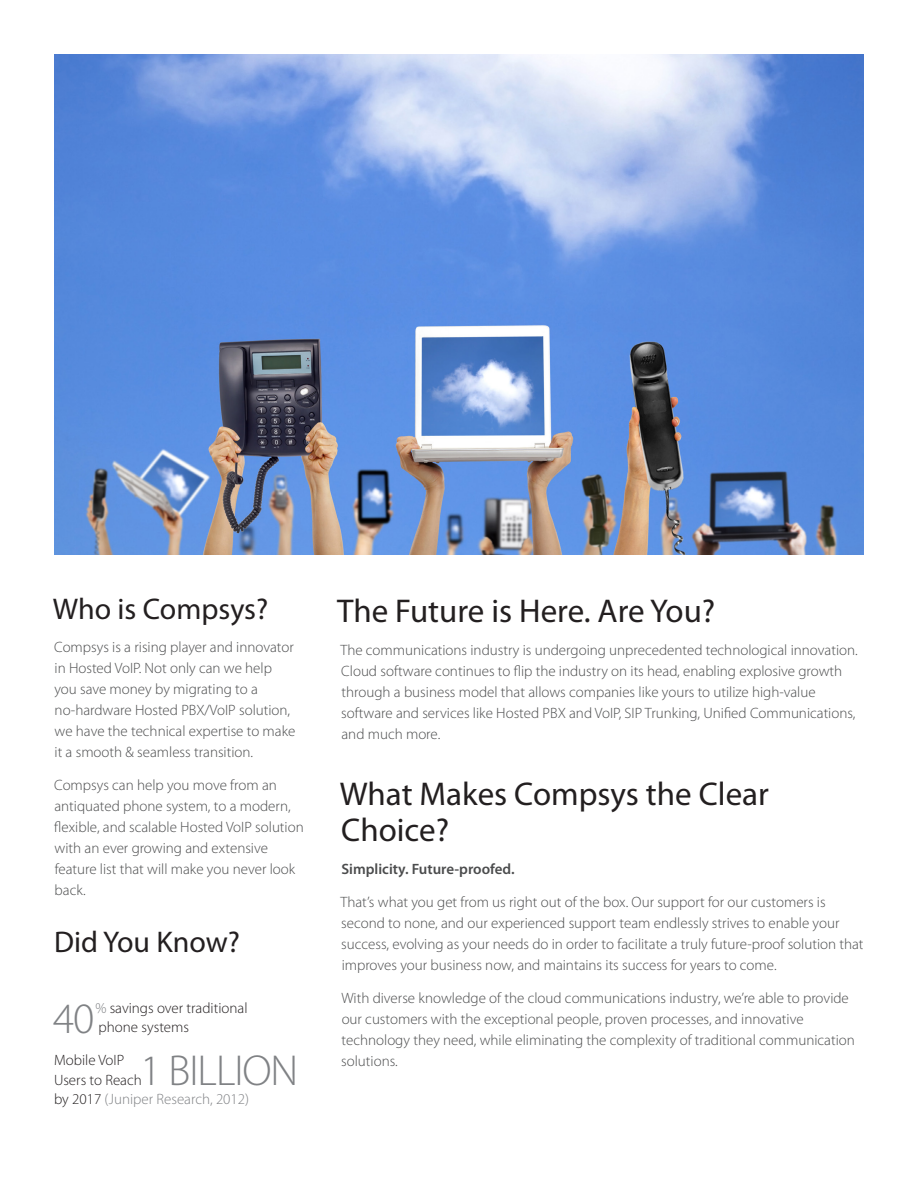
<style>
.page{position:relative;width:918px;height:1188px;background:#fff}
.page>*{position:absolute;margin:0;border:0;box-sizing:border-box;transform-origin:0 0}
.Body{font:300 43.5px "Myriad Pro";letter-spacing:-.025em;color:#808285}
.Heading{font:33px/36px "Myriad Pro";color:#231f20}
.Heading_small{font:30px "Myriad Pro";color:#231f20}
.Body-2{font:300 15px/21px "Myriad Pro";color:#4b4c4d}
.Heading_small-2{font:300 15px/19.5px "Myriad Pro";color:#231f20}
.Body-3{font:600 15px "Myriad Pro";color:#4b4c4d}
.s1{color:#808285}
</style>
<div class="page">
<img style="left:54px;top:54px;width:810px;height:501px">
<p class="Heading_small" style="left:53px;top:593px;width:217px">Who is Compsys?</p>
<p class="Body-2" style="left:54px;top:637px;width:243px">Compsys is a rising player and innovator in Hosted VoIP. Not only can we help you save money by migrating to a no-hardware Hosted PBX/VoIP solution, we have the technical expertise to make it a smooth &amp; seamless transition.</p>
<p class="Body-2" style="left:54px;top:775px;width:251px">Compsys can help you move from an antiquated phone system, to a modern, flexible, and scalable Hosted VoIP solution with an ever growing and extensive feature list that will make you never look back.</p>
<p class="Heading_small" style="left:54px;top:926px;width:187px">Did You Know?</p>
<p class="Heading_small-2" style="left:95px;top:998px;width:154px"><span class="s1">%</span> savings over traditional phone systems</p>
<p class="Heading_small-2" style="left:54px;top:1051px;width:197px">Mobile VoIP<br>Users to Reach<br>by 2017 <span class="s1">(Juniper Research, 2012)</span></p>
<p class="Body" style="left:53px;top:994px;width:43px">40</p>
<p class="Body" style="left:140px;top:1046px;width:160px">1 BILLION</p>
<p class="Heading" style="left:337px;top:593px;width:380px">The Future is Here. Are You?</p>
<p class="Body-2" style="left:340px;top:639px;width:519px">The communications industry is undergoing unprecedented technological innovation.<br>Cloud software continues to flip the industry on its head, enabling explosive growth through a business model that allows companies like yours to utilize high-value software and services like Hosted PBX and VoIP, SIP Trunking, Unified Communications, and much more.</p>
<p class="Heading" style="left:340px;top:776px;width:431px">What Makes Compsys the Clear<br>Choice?</p>
<p class="Body-3" style="left:341px;top:860px;width:175px">Simplicity. Future-proofed.</p>
<p class="Body-2" style="left:340px;top:891px;width:525px">That’s what you get from us right out of the box. Our support for our customers is second to none, and our experienced support team endlessly strives to enable your success, evolving as your needs do in order to facilitate a truly future-proof solution that improves your business now, and maintains its success for years to come.</p>
<p class="Body-2" style="left:341px;top:987px;width:515px">With diverse knowledge of the cloud communications industry, we’re able to provide our customers with the exceptional people, proven processes, and innovative technology they need, while eliminating the complexity of traditional communication solutions.</p>
</div>
